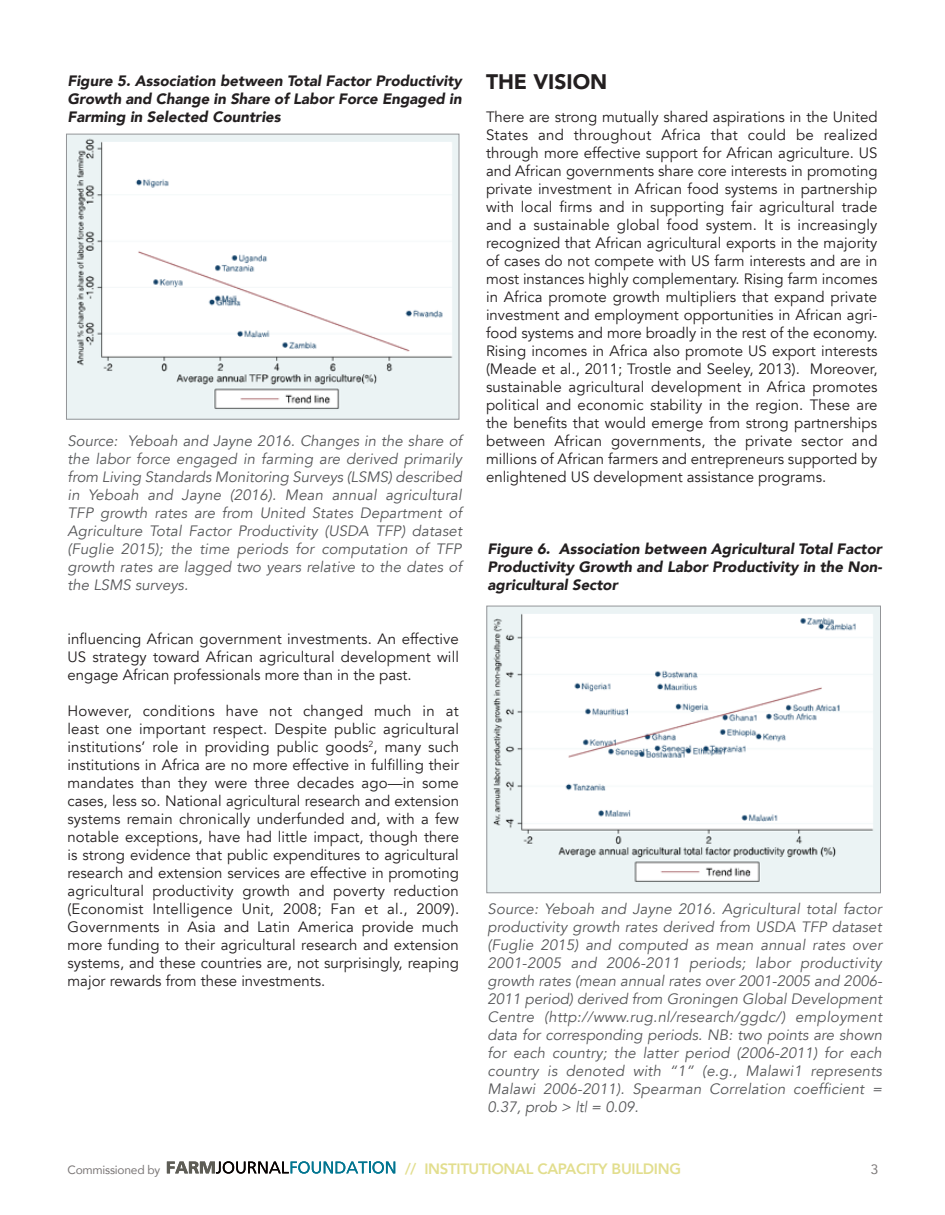
<style>
.page{position:relative;width:945px;height:1215px;background:#fff}
.page>*{position:absolute;margin:0;border:0;box-sizing:border-box;transform-origin:0 0}
.t1{font:900 21px "Avenir";color:#231f20}
.t2{font:15px/18px "Avenir";color:#231f20;text-align:justify}
.t3{font:italic 15px/18px "Avenir";letter-spacing:.005em;color:#57585a;text-align:justify}
.t4{font:italic 900 15px/18px "Avenir";color:#231f20;text-align:justify}
.t5{font:800 15px "Avenir";letter-spacing:-.02em;color:#e2de8e}
.t6{font:13.5px "Avenir";color:#7b7777}
.t7{font:12px "Avenir";letter-spacing:-.02em;color:#7b7777}
</style>
<div class="page">
<img style="left:68px;top:136px;width:389px;height:282px">
<div style="left:66px;top:134px;width:393px;height:286px;border:1px solid #939598"></div>
<img style="left:488px;top:608px;width:391px;height:283px">
<div style="left:486px;top:606px;width:395px;height:287px;border:1px solid #939598"></div>
<svg style="left:167px;top:1161px;width:228px;height:13px"></svg>
<p class="t4" style="left:67px;top:71px;width:396px">Figure 5. Association between Total Factor Productivity Growth and Change in Share of Labor Force Engaged in Farming in Selected Countries</p>
<p class="t3" style="left:68px;top:432px;width:396px">Source: Yeboah and Jayne 2016. Changes in the share of the labor force engaged in farming are derived primarily from Living Standards Monitoring Surveys (LSMS) described in Yeboah and Jayne (2016). Mean annual agricultural TFP growth rates are from United States Department of Agriculture Total Factor Productivity (USDA TFP) dataset (Fuglie 2015); the time periods for computation of TFP growth rates are lagged two years relative to the dates of the LSMS surveys.</p>
<p class="t2" style="left:68px;top:630px;width:393px">influencing African government investments. An effective US strategy toward African agricultural development will engage African professionals more than in the past.</p>
<p class="t2" style="left:68px;top:702px;width:393px">However, conditions have not changed much in at least one important respect. Despite public agricultural institutions’ role in providing public goods<sup>2</sup>, many such institutions in Africa are no more effective in fulfilling their mandates than they were three decades ago—in some cases, less so. National agricultural research and extension systems remain chronically underfunded and, with a few notable exceptions, have had little impact, though there is strong evidence that public expenditures to agricultural research and extension services are effective in promoting agricultural productivity growth and poverty reduction (Economist Intelligence Unit, 2008; Fan et al., 2009).<br>Governments in Asia and Latin America provide much more funding to their agricultural research and extension systems, and these countries are, not surprisingly, reaping major rewards from these investments.</p>
<h1 class="t1" style="left:486px;top:63px;width:123px">THE VISION</h1>
<p class="t2" style="left:486px;top:108px;width:393px">There are strong mutually shared aspirations in the United States and throughout Africa that could be realized through more effective support for African agriculture. US and African governments share core interests in promoting private investment in African food systems in partnership with local firms and in supporting fair agricultural trade and a sustainable global food system. It is increasingly recognized that African agricultural exports in the majority of cases do not compete with US farm interests and are in most instances highly complementary. Rising farm incomes in Africa promote growth multipliers that expand private investment and employment opportunities in African agri&shy;food systems and more broadly in the rest of the economy.<br>Rising incomes in Africa also promote US export interests (Meade et al., 2011; Trostle and Seeley, 2013). Moreover, sustainable agricultural development in Africa promotes political and economic stability in the region. These are the benefits that would emerge from strong partnerships between African governments, the private sector and millions of African farmers and entrepreneurs supported by enlightened US development assistance programs.</p>
<p class="t4" style="left:488px;top:539px;width:396px">Figure 6. Association between Agricultural Total Factor Productivity Growth and Labor Productivity in the Non&shy;agricultural Sector</p>
<p class="t3" style="left:488px;top:900px;width:396px">Source: Yeboah and Jayne 2016. Agricultural total factor productivity growth rates derived from USDA TFP dataset (Fuglie 2015) and computed as mean annual rates over 2001-2005 and 2006-2011 periods; labor productivity growth rates (mean annual rates over 2001-2005 and 2006- 2011 period) derived from Groningen Global Development Centre (http://www.rug.nl/research/ggdc/) employment data for corresponding periods. NB: two points are shown for each country; the latter period (2006-2011) for each country is denoted with “1” (e.g., Malawi1 represents Malawi 2006-2011). Spearman Correlation coefficient = 0.37, prob &gt; |t| = 0.09.</p>
<p class="t7" style="left:68px;top:1160px;width:94px">Commissioned by</p>
<p class="t5" style="left:405px;top:1157px;width:278px">// INSTITUTIONAL CAPACITY BUILDING</p>
<p class="t6" style="left:871px;top:1158px;width:9px">3</p>
</div>
